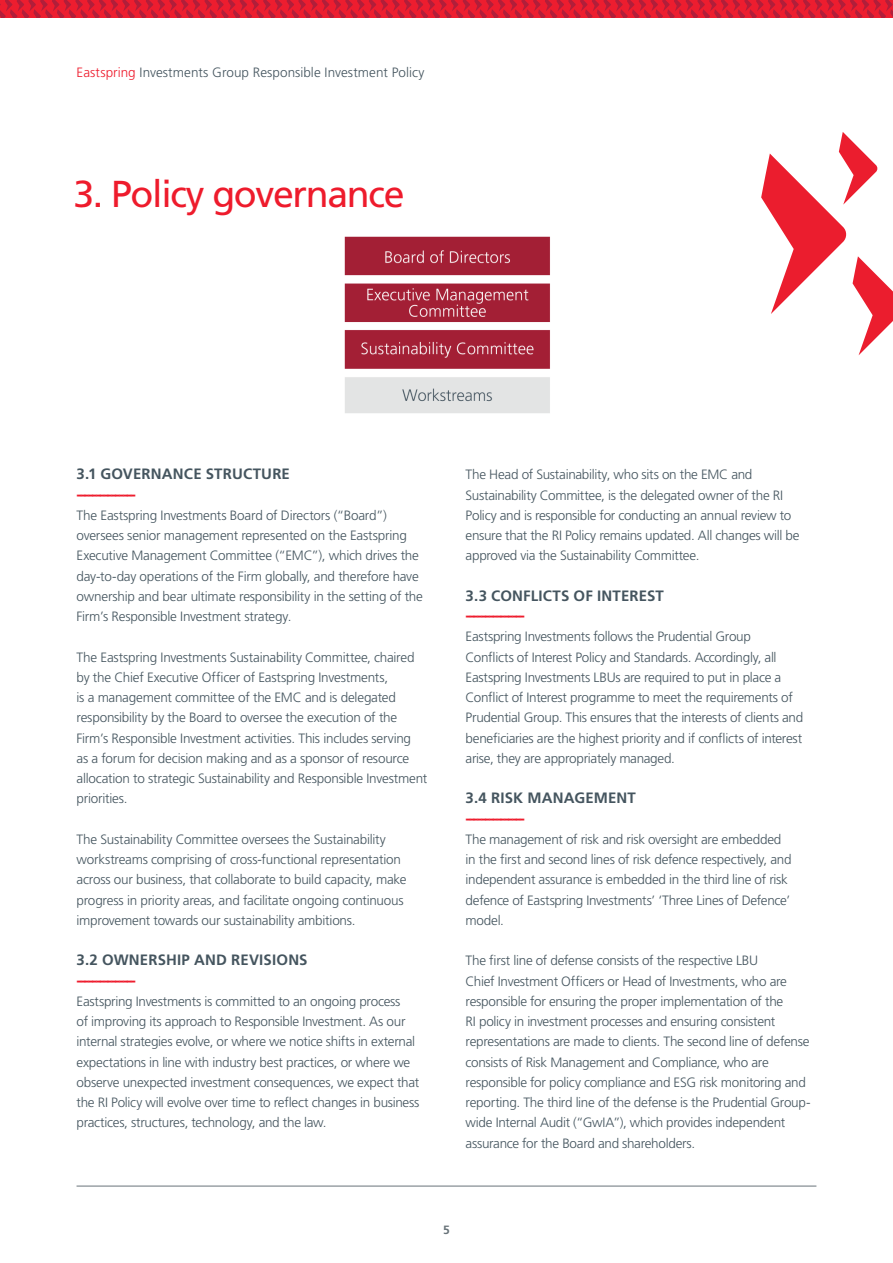
<style>
.page{position:relative;width:893px;height:1263px;background:#fff}
.page>*{position:absolute;margin:0;border:0;box-sizing:border-box;transform-origin:0 0}
.t1{font:37.5px "Frutiger LT Std";letter-spacing:-.035em;color:#ee1b2c}
.t2{font:700 16.5px "Frutiger LT Std";color:#ee1b2c}
.t3{font:700 15px "Frutiger LT Std";letter-spacing:.01em;color:#45555f}
.t4{font:300 13.5px/20.2px "Frutiger LT Pro";letter-spacing:-.02em;color:#45555f}
.t5{font:300 13.5px "Frutiger LT Pro";letter-spacing:.005em;color:#45555f}
.t6{font:700 12px "Frutiger LT Std";color:#687379}
.s1{color:#ee1b2c}
</style>
<div class="page">
<hr style="left:77px;top:1186px;width:739px;height:1px;background:#687379">
<svg style="left:0;top:0;width:893px;height:18px;background:#d81d32"></svg>
<img style="left:344px;top:236px;width:206px;height:177px">
<svg style="left:761px;top:132px;width:132px;height:223px"></svg>
<p class="t5" style="left:77px;top:64px;width:349px"><span class="s1">Eastspring</span> Investments Group Responsible Investment Policy</p>
<h1 class="t1" style="left:73px;top:172px;width:333px">3. Policy governance</h1>
<p class="t3" style="left:77px;top:465px;width:215px">3.1 GOVERNANCE STRUCTURE</p>
<p class="t2" style="left:77px;top:484px;width:61px">---------------</p>
<p class="t4" style="left:77px;top:505px;width:348px">The Eastspring Investments Board of Directors (“Board”) oversees senior management represented on the Eastspring Executive Management Committee (“EMC”), which drives the day-to-day operations of the Firm globally, and therefore have ownership and bear ultimate responsibility in the setting of the Firm’s Responsible Investment strategy.</p>
<p class="t4" style="left:77px;top:647px;width:352px">The Eastspring Investments Sustainability Committee, chaired by the Chief Executive Officer of Eastspring Investments,<br>is a management committee of the EMC and is delegated responsibility by the Board to oversee the execution of the Firm’s Responsible Investment activities. This includes serving<br>as a forum for decision making and as a sponsor of resource allocation to strategic Sustainability and Responsible Investment priorities.</p>
<p class="t4" style="left:77px;top:829px;width:331px">The Sustainability Committee oversees the Sustainability workstreams comprising of cross-functional representation across our business, that collaborate to build capacity, make progress in priority areas, and facilitate ongoing continuous improvement towards our sustainability ambitions.</p>
<p class="t3" style="left:77px;top:951px;width:233px">3.2 OWNERSHIP AND REVISIONS</p>
<p class="t2" style="left:77px;top:970px;width:61px">---------------</p>
<p class="t4" style="left:77px;top:991px;width:344px">Eastspring Investments is committed to an ongoing process<br>of improving its approach to Responsible Investment. As our internal strategies evolve, or where we notice shifts in external expectations in line with industry best practices, or where we observe unexpected investment consequences, we expect that the RI Policy will evolve over time to reflect changes in business practices, structures, technology, and the law.</p>
<p class="t4" style="left:466px;top:465px;width:336px">The Head of Sustainability, who sits on the EMC and Sustainability Committee, is the delegated owner of the RI Policy and is responsible for conducting an annual review to ensure that the RI Policy remains updated. All changes will be approved via the Sustainability Committee.</p>
<p class="t3" style="left:466px;top:587px;width:200px">3.3 CONFLICTS OF INTEREST</p>
<p class="t2" style="left:466px;top:606px;width:61px">---------------</p>
<p class="t4" style="left:466px;top:627px;width:339px">Eastspring Investments follows the Prudential Group<br>Conflicts of Interest Policy and Standards. Accordingly, all Eastspring Investments LBUs are required to put in place a Conflict of Interest programme to meet the requirements of Prudential Group. This ensures that the interests of clients and beneficiaries are the highest priority and if conflicts of interest arise, they are appropriately managed.</p>
<p class="t3" style="left:466px;top:789px;width:172px">3.4 RISK MANAGEMENT</p>
<p class="t2" style="left:466px;top:808px;width:61px">---------------</p>
<p class="t4" style="left:466px;top:829px;width:327px">The management of risk and risk oversight are embedded in the first and second lines of risk defence respectively, and independent assurance is embedded in the third line of risk defence of Eastspring Investments’ ‘Three Lines of Defence’ model.</p>
<p class="t4" style="left:466px;top:951px;width:346px">The first line of defense consists of the respective LBU<br>Chief Investment Officers or Head of Investments, who are responsible for ensuring the proper implementation of the<br>RI policy in investment processes and ensuring consistent representations are made to clients. The second line of defense consists of Risk Management and Compliance, who are responsible for policy compliance and ESG risk monitoring and reporting. The third line of the defense is the Prudential Group&shy;wide Internal Audit (“GwIA”), which provides independent assurance for the Board and shareholders.</p>
<p class="t6" style="left:443px;top:1223px;width:8px">5</p>
</div>
